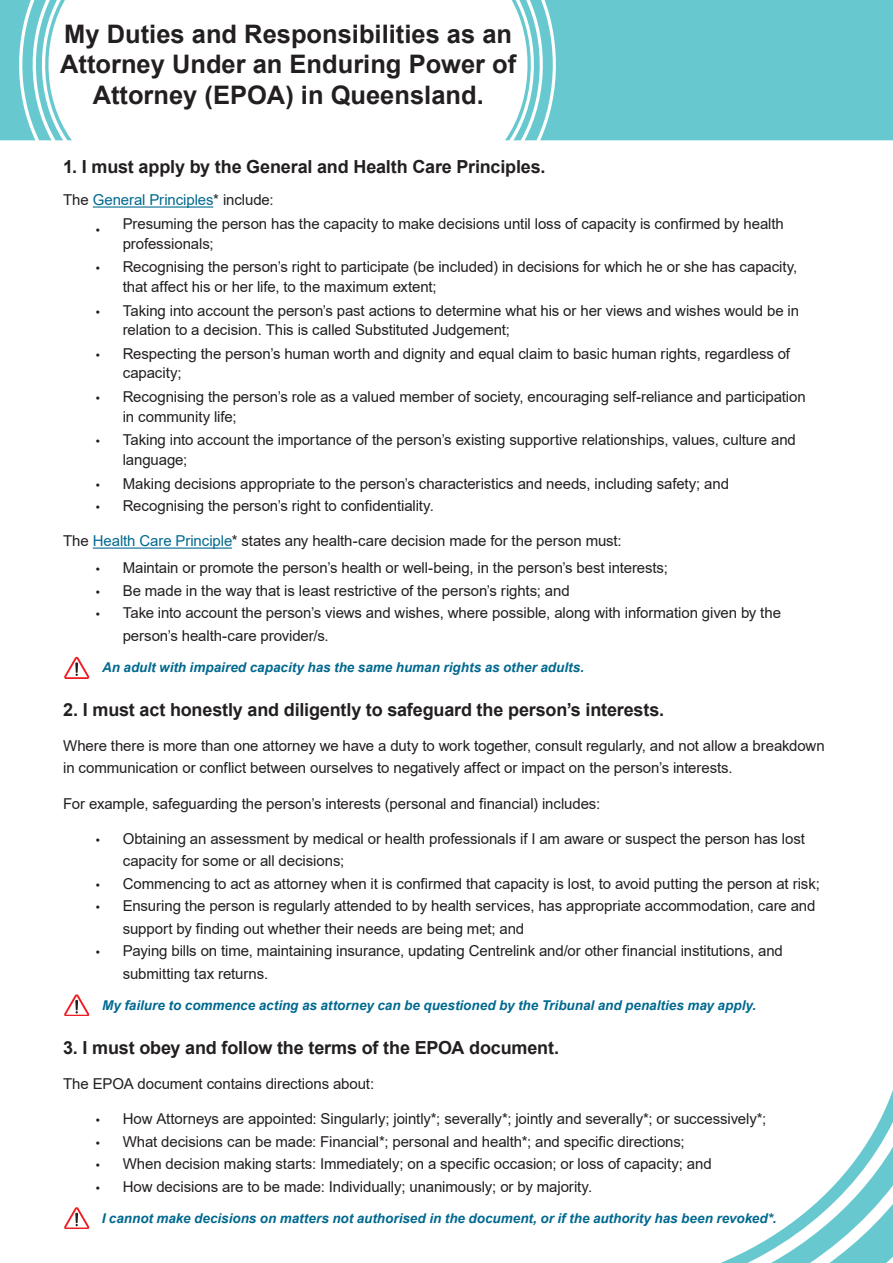
<style>
.page{position:relative;width:893px;height:1263px;background:#fff}
.page>*{position:absolute;margin:0;border:0;box-sizing:border-box;transform-origin:0 0}
.t1{font:700 25.5px/30.6px "Arial";color:#231f20;text-align:center}
.t2{font:700 18px "Arial";letter-spacing:-.01em;color:#231f20}
.t3{font:15px/19.5px "Arial";letter-spacing:-.005em;color:#231f20}
.t4{font:15px "Arial";letter-spacing:-.005em;color:#01698f}
.t5{font:italic 700 13.5px "Arial";color:#01698f}
.s1{color:#231f20}
.s2{font-family:"Myriad Pro"}
.s3{color:#01698f}
</style>
<div class="page">
<svg style="left:720px;top:1090px;width:173px;height:173px"></svg>
<svg style="left:505px;top:0;width:388px;height:140px;background:#71ccd2"></svg>
<svg style="left:0;top:0;width:72px;height:140px"></svg>
<hr style="left:93px;top:206px;width:120px;height:2px;background:#01698f">
<hr style="left:93px;top:547px;width:139px;height:2px;background:#01698f">
<svg style="left:64px;top:656px;width:25px;height:22px"></svg>
<svg style="left:64px;top:994px;width:25px;height:22px"></svg>
<svg style="left:64px;top:1207px;width:25px;height:21px"></svg>
<h1 class="t1" style="left:60px;top:19px;width:458px">My Duties and Responsibilities as an<br>Attorney Under an Enduring Power of<br>Attorney (EPOA) in Queensland.</h1>
<p class="t2" style="left:63px;top:154px;width:484px">1. I must apply by the General and Health Care Principles.</p>
<p class="t4" style="left:63px;top:190px;width:212px"><span class="s1">The</span> General Principles<span class="s1">* include:</span></p>
<p class="t3" style="left:123px;top:214px;width:663px;text-indent:-27px"><span class="s2">•</span> Presuming the person has the capacity to make decisions until loss of capacity is confirmed by health professionals;</p>
<p class="t3" style="left:123px;top:257px;width:676px;text-indent:-27px"><span class="s2">•</span> Recognising the person’s right to participate (be included) in decisions for which he or she has capacity, that affect his or her life, to the maximum extent;</p>
<p class="t3" style="left:123px;top:301px;width:678px;text-indent:-27px"><span class="s2">•</span> Taking into account the person’s past actions to determine what his or her views and wishes would be in relation to a decision. This is called Substituted Judgement;</p>
<p class="t3" style="left:123px;top:344px;width:669px;text-indent:-27px"><span class="s2">•</span> Respecting the person’s human worth and dignity and equal claim to basic human rights, regardless of capacity;</p>
<p class="t3" style="left:123px;top:387px;width:685px;text-indent:-27px"><span class="s2">•</span> Recognising the person’s role as a valued member of society, encouraging self-reliance and participation in community life;</p>
<p class="t3" style="left:123px;top:430px;width:675px;text-indent:-27px"><span class="s2">•</span> Taking into account the importance of the person’s existing supportive relationships, values, culture and language;</p>
<p class="t3" style="left:96px;top:474px;width:635px"><span class="s2">•</span> Making decisions appropriate to the person’s characteristics and needs, including safety; and</p>
<p class="t3" style="left:96px;top:496px;width:340px"><span class="s2">•</span> Recognising the person’s right to confidentiality.</p>
<p class="t3" style="left:63px;top:531px;width:560px">The <span class="s3">Health Care Principle</span>* states any health-care decision made for the person must:</p>
<p class="t3" style="left:96px;top:558px;width:574px"><span class="s2">•</span> Maintain or promote the person’s health or well-being, in the person’s best interests;</p>
<p class="t3" style="left:96px;top:581px;width:475px"><span class="s2">•</span> Be made in the way that is least restrictive of the person’s rights; and</p>
<p class="t3" style="left:123px;top:602px;width:660px;line-height:22.5px;text-indent:-27px"><span class="s2">•</span> Take into account the person’s views and wishes, where possible, along with information given by the person’s health-care provider/s.</p>
<p class="t5" style="left:102px;top:658px;width:483px">An adult with impaired capacity has the same human rights as other adults.</p>
<p class="t2" style="left:63px;top:696px;width:603px">2. I must act honestly and diligently to safeguard the person’s interests.</p>
<p class="t3" style="left:63px;top:734px;width:763px;line-height:22.5px">Where there is more than one attorney we have a duty to work together, consult regularly, and not allow a breakdown in communication or conflict between ourselves to negatively affect or impact on the person’s interests.</p>
<p class="t3" style="left:63px;top:793px;width:539px">For example, safeguarding the person’s interests (personal and financial) includes:</p>
<p class="t3" style="left:123px;top:827px;width:684px;line-height:22.5px;text-indent:-27px"><span class="s2">•</span> Obtaining an assessment by medical or health professionals if I am aware or suspect the person has lost capacity for some or all decisions;</p>
<p class="t3" style="left:96px;top:874px;width:726px"><span class="s2">•</span> Commencing to act as attorney when it is confirmed that capacity is lost, to avoid putting the person at risk;</p>
<p class="t3" style="left:123px;top:895px;width:694px;line-height:22.5px;text-indent:-27px"><span class="s2">•</span> Ensuring the person is regularly attended to by health services, has appropriate accommodation, care and support by finding out whether their needs are being met; and</p>
<p class="t3" style="left:123px;top:940px;width:662px;line-height:22.5px;text-indent:-27px"><span class="s2">•</span> Paying bills on time, maintaining insurance, updating Centrelink and/or other financial institutions, and submitting tax returns.</p>
<p class="t5" style="left:102px;top:996px;width:656px">My failure to commence acting as attorney can be questioned by the Tribunal and penalties may apply.</p>
<p class="t2" style="left:63px;top:1034px;width:497px">3. I must obey and follow the terms of the EPOA document.</p>
<p class="t3" style="left:63px;top:1074px;width:312px">The EPOA document contains directions about:</p>
<p class="t3" style="left:96px;top:1109px;width:672px"><span class="s2">•</span> How Attorneys are appointed: Singularly; jointly*; severally*; jointly and severally*; or successively*;</p>
<p class="t3" style="left:96px;top:1131px;width:590px"><span class="s2">•</span> What decisions can be made: Financial*; personal and health*; and specific directions;</p>
<p class="t3" style="left:96px;top:1154px;width:617px"><span class="s2">•</span> When decision making starts: Immediately; on a specific occasion; or loss of capacity; and</p>
<p class="t3" style="left:96px;top:1176px;width:498px"><span class="s2">•</span> How decisions are to be made: Individually; unanimously; or by majority.</p>
<p class="t5" style="left:102px;top:1209px;width:676px">I cannot make decisions on matters not authorised in the document, or if the authority has been revoked*.</p>
</div>
